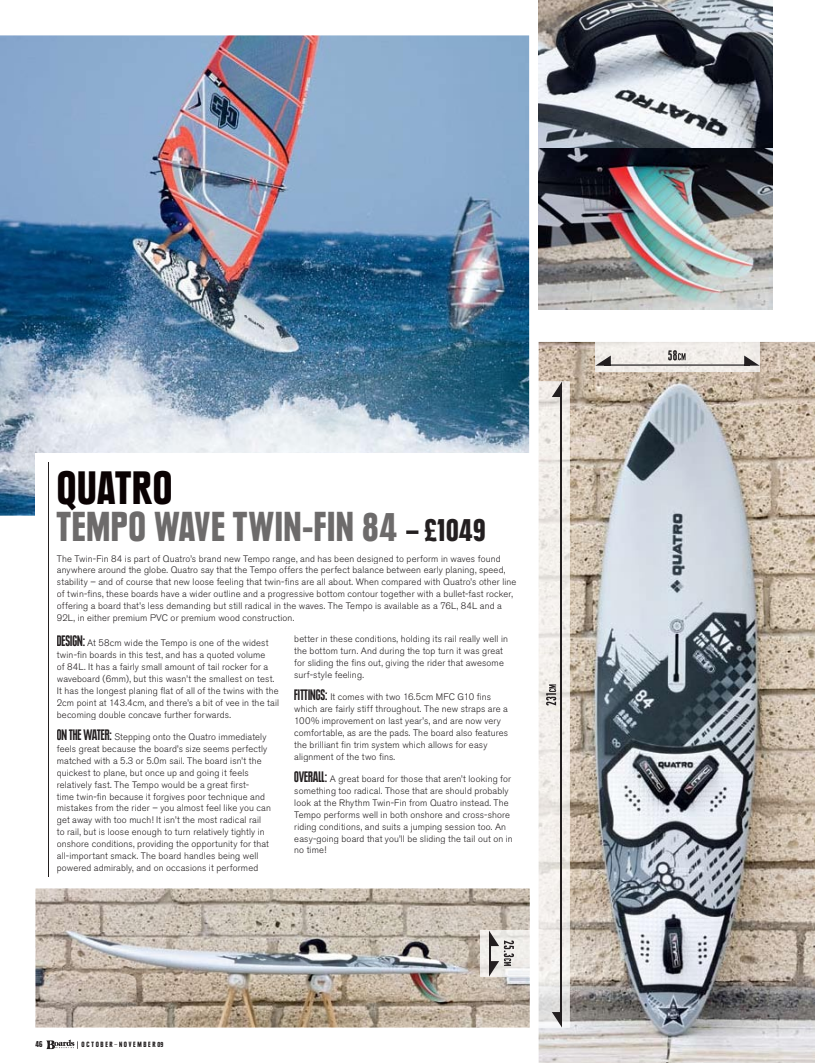
<style>
.page{position:relative;width:815px;height:1063px;background:#fff}
.page>*{position:absolute;margin:0;border:0;box-sizing:border-box;transform-origin:0 0}
.t1{font:900 condensed 46.12px "Plak";letter-spacing:.015em;color:#0a0203}
.t2{font:900 condensed 41.25px "Plak";letter-spacing:.025em;color:#6d6b6b}
.t3{font:300 9.38px/11.9px "Akzidenz Grotesk BE";letter-spacing:.015em;color:#231f20}
.t4{font:900 condensed 8.75px "Plak";color:#231f20}
.t5{font:900 condensed 7.5px "Plak";letter-spacing:.23em;color:#231f20}
.s1{font-size:32.25px;color:#231f20}
.s2{font-family:"Plak";font-weight:900;font-stretch:extra-condensed;font-size:15px}
</style>
<div class="page">
<img style="left:0;top:35px;width:529px;height:481px">
<img style="left:539px;top:342px;width:276px;height:721px">
<img style="left:35px;top:888px;width:495px;height:140px">
<div style="left:35px;top:453px;width:498px;height:406px;background:#fff"></div>
<img style="left:539px;top:0;width:233px;height:148px">
<img style="left:539px;top:148px;width:233px;height:161px">
<svg style="left:48px;top:859px;width:1px;height:18px"></svg>
<hr style="left:48px;top:462px;width:1px;height:397px;background:#231f20">
<svg style="left:538px;top:385px;width:1px;height:637px"></svg>
<img style="left:539px;top:382px;width:31px;height:646px">
<img style="left:480px;top:930px;width:50px;height:47px">
<img style="left:595px;top:342px;width:165px;height:30px">
<img style="left:561px;top:397px;width:1px;height:615px">
<img style="left:552px;top:382px;width:10px;height:15px">
<img style="left:552px;top:1012px;width:10px;height:16px">
<img style="left:611px;top:364px;width:133px;height:2px">
<img style="left:744px;top:356px;width:16px;height:10px">
<img style="left:595px;top:356px;width:16px;height:10px">
<svg style="left:605px;top:364px;width:6px;height:2px"></svg>
<svg style="left:546px;top:684px;width:10px;height:22px"></svg>
<svg style="left:668px;top:350px;width:18px;height:10px"></svg>
<img style="left:504px;top:940px;width:10px;height:17px">
<svg style="left:504px;top:958px;width:7px;height:8px"></svg>
<img style="left:489px;top:961px;width:10px;height:16px">
<img style="left:489px;top:931px;width:10px;height:15px">
<svg style="left:489px;top:937px;width:1px;height:25px"></svg>
<svg style="left:46px;top:1040px;width:28px;height:9px"></svg>
<h1 class="t1" style="left:57px;top:461px;width:117px">QUATRO</h1>
<h2 class="t2" style="left:57px;top:502px;width:430px">TEMPO WAVE TWIN-FIN 84 <span class="s1">– £1049</span></h2>
<p class="t3" style="left:57px;top:553px;width:461px">The Twin-Fin 84 is part of Quatro’s brand new Tempo range, and has been designed to perform in waves found anywhere around the globe. Quatro say that the Tempo offers the perfect balance between early planing, speed, stability – and of course that new loose feeling that twin-fins are all about. When compared with Quatro’s other line of twin-fins, these boards have a wider outline and a progressive bottom contour together with a bullet-fast rocker, offering a board that’s less demanding but still radical in the waves. The Tempo is available as a 76L, 84L and a 92L, in either premium PVC or premium wood construction.</p>
<p class="t3" style="left:57px;top:637px;width:224px"><span class="s2">DESIGN:</span> At 58cm wide the Tempo is one of the widest twin-fin boards in this test, and has a quoted volume<br>of 84L. It has a fairly small amount of tail rocker for a waveboard (6mm), but this wasn’t the smallest on test.<br>It has the longest planing flat of all of the twins with the 2cm point at 143.4cm, and there’s a bit of vee in the tail becoming double concave further forwards.</p>
<p class="t3" style="left:57px;top:731px;width:216px"><span class="s2">ON THE WATER:</span> Stepping onto the Quatro immediately feels great because the board’s size seems perfectly matched with a 5.3 or 5.0m sail. The board isn’t the quickest to plane, but once up and going it feels relatively fast. The Tempo would be a great first-<br>time twin-fin because it forgives poor technique and mistakes from the rider – you almost feel like you can get away with too much! It isn’t the most radical rail to rail, but is loose enough to turn relatively tightly in onshore conditions, providing the opportunity for that all-important smack. The board handles being well powered admirably, and on occasions it performed</p>
<p class="t3" style="left:294px;top:633px;width:215px">better in these conditions, holding its rail really well in the bottom turn. And during the top turn it was great for sliding the fins out, giving the rider that awesome surf-style feeling.</p>
<p class="t3" style="left:294px;top:691px;width:215px"><span class="s2">FITTINGS:</span> It comes with two 16.5cm MFC G10 fins which are fairly stiff throughout. The new straps are a 100% improvement on last year’s, and are now very comfortable, as are the pads. The board also features the brilliant fin trim system which allows for easy alignment of the two fins.</p>
<p class="t3" style="left:294px;top:773px;width:220px"><span class="s2">OVERALL:</span> A great board for those that aren’t looking for something too radical. Those that are should probably look at the Rhythm Twin-Fin from Quatro instead. The Tempo performs well in both onshore and cross-shore riding conditions, and suits a jumping session too. An easy-going board that you’ll be sliding the tail out on in no time!</p>
<p class="t4" style="left:35px;top:1038px;width:9px">46</p>
<p class="t5" style="left:77px;top:1040px;width:88px">| OCTOBER–NOVEMBER09</p>
</div>
